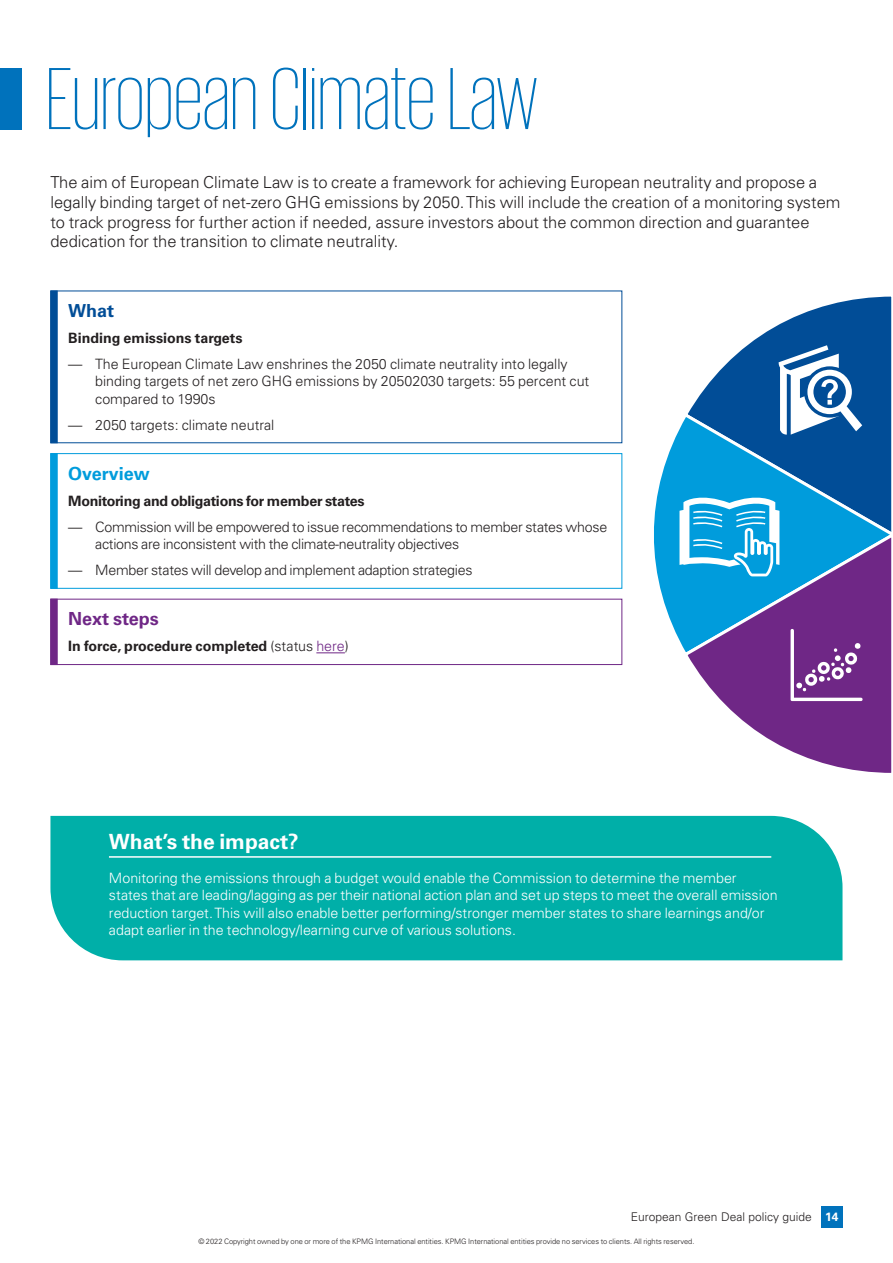
<style>
.page{position:relative;width:893px;height:1263px;background:#fff}
.page>*{position:absolute;margin:0;border:0;box-sizing:border-box;transform-origin:0 0}
.t1{font:200 90px "KPMG";color:#0072bc}
.t2{font:700 21px "Univers LT Std";color:#fff}
.t3{font:700 18px "Univers LT Std";color:#6f2786}
.t4{font:700 18px "Univers LT Std";color:#009cdc}
.t5{font:700 18px "Univers LT Std";color:#014d97}
.t6{font:300 16.5px/19.8px "Univers LT Std";color:#231f20}
.t7{font:300 14.25px/17.1px "Univers LT Std";color:#fff}
.t8{font:300 14.25px/17.1px "Univers LT Std";letter-spacing:-.02em;color:#231f20}
.t9{font:300 14.25px/17.1px "Univers LT Std";color:#231f20}
.t10{font:700 14.25px "Univers LT Std";color:#231f20}
.t11{font:700 14.25px "Univers LT Std";letter-spacing:-.02em;color:#231f20}
.t12{font:300 12px "Univers LT Std";color:#231f20}
.t13{font:300 7.5px "Univers LT Std";letter-spacing:-.005em;color:#231f20}
.s1{font-weight:300}
.s2{font-weight:300;color:#6f2786}
.s3{font-weight:700;color:#fff}
</style>
<div class="page">
<div style="left:50px;top:453px;width:572px;height:136px;border:1px solid #009cdc"></div>
<div style="left:50px;top:291px;width:8px;height:152px;background:#014d97;border:1px solid #014d97"></div>
<div style="left:50px;top:453px;width:8px;height:136px;background:#009cdc;border:1px solid #009cdc"></div>
<svg style="left:316px;top:652px;width:29px;height:1px"></svg>
<div style="left:50px;top:599px;width:572px;height:66px;border:1px solid #6f2786"></div>
<div style="left:50px;top:599px;width:8px;height:66px;background:#6f2786;border:1px solid #6f2786"></div>
<svg style="left:689px;top:296px;width:200px;height:115px"></svg>
<svg style="left:654px;top:411px;width:235px;height:232px"></svg>
<svg style="left:681px;top:531px;width:208px;height:242px"></svg>
<svg style="left:889px;top:296px;width:3px;height:477px"></svg>
<svg style="left:791px;top:629px;width:72px;height:72px"></svg>
<svg style="left:778px;top:345px;width:84px;height:90px"></svg>
<svg style="left:679px;top:492px;width:100px;height:84px"></svg>
<div style="left:50px;top:816px;width:792px;height:144px;background:#00afa8"></div>
<hr style="left:109px;top:856px;width:662px;height:2px;background:#fff">
<div style="left:0;top:68px;width:22px;height:62px;background:#0072bc"></div>
<div style="left:821px;top:1207px;width:21px;height:21px;background:#0072bc"></div>
<h1 class="t1" style="left:46px;top:56px;width:493px">European Climate Law</h1>
<p class="t6" style="left:50px;top:172px;width:792px">The aim of European Climate Law is to create a framework for achieving European neutrality and propose a legally binding target of net-zero GHG emissions by 2050. This will include the creation of a monitoring system to track progress for further action if needed, assure investors about the common direction and guarantee dedication for the transition to climate neutrality.</p>
<p class="t5" style="left:68px;top:300px;width:48px">What</p>
<p class="t10" style="left:68px;top:330px;width:176px">Binding emissions targets</p>
<p class="t9" style="left:95px;top:356px;width:496px;text-indent:-27px">— The European Climate Law enshrines the 2050 climate neutrality into legally binding targets of net zero GHG emissions by 20502030 targets: 55 percent cut compared to 1990s</p>
<p class="t9" style="left:68px;top:416px;width:208px">— 2050 targets: climate neutral</p>
<p class="t4" style="left:68px;top:463px;width:83px">Overview</p>
<p class="t11" style="left:68px;top:492px;width:298px">Monitoring and obligations for member states</p>
<p class="t8" style="left:95px;top:518px;width:514px;text-indent:-27px">— Commission will be empowered to issue recommendations to member states whose actions are inconsistent with the climate-neutrality objectives</p>
<p class="t8" style="left:68px;top:562px;width:406px">— Member states will develop and implement adaption strategies</p>
<p class="t3" style="left:68px;top:608px;width:92px">Next steps</p>
<p class="t10" style="left:68px;top:638px;width:282px">In force, procedure completed <span class="s1">(status</span> <span class="s2">here</span><span class="s1">)</span></p>
<h2 class="t2" style="left:109px;top:829px;width:191px">What’s the impact?</h2>
<p class="t7" style="left:109px;top:870px;width:670px">Monitoring the emissions through a budget would enable the Commission to determine the member states that are leading/lagging as per their national action plan and set up steps to meet the overall emission reduction target. This will also enable better performing/stronger member states to share learnings and/or adapt earlier in the technology/learning curve of various solutions.</p>
<p class="t12" style="left:631px;top:1209px;width:209px">European Green Deal policy guide <span class="s3">14</span></p>
<p class="t13" style="left:198px;top:1236px;width:498px">© 2022 Copyright owned by one or more of the KPMG International entities. KPMG International entities provide no services to clients. All rights reserved.</p>
</div>
